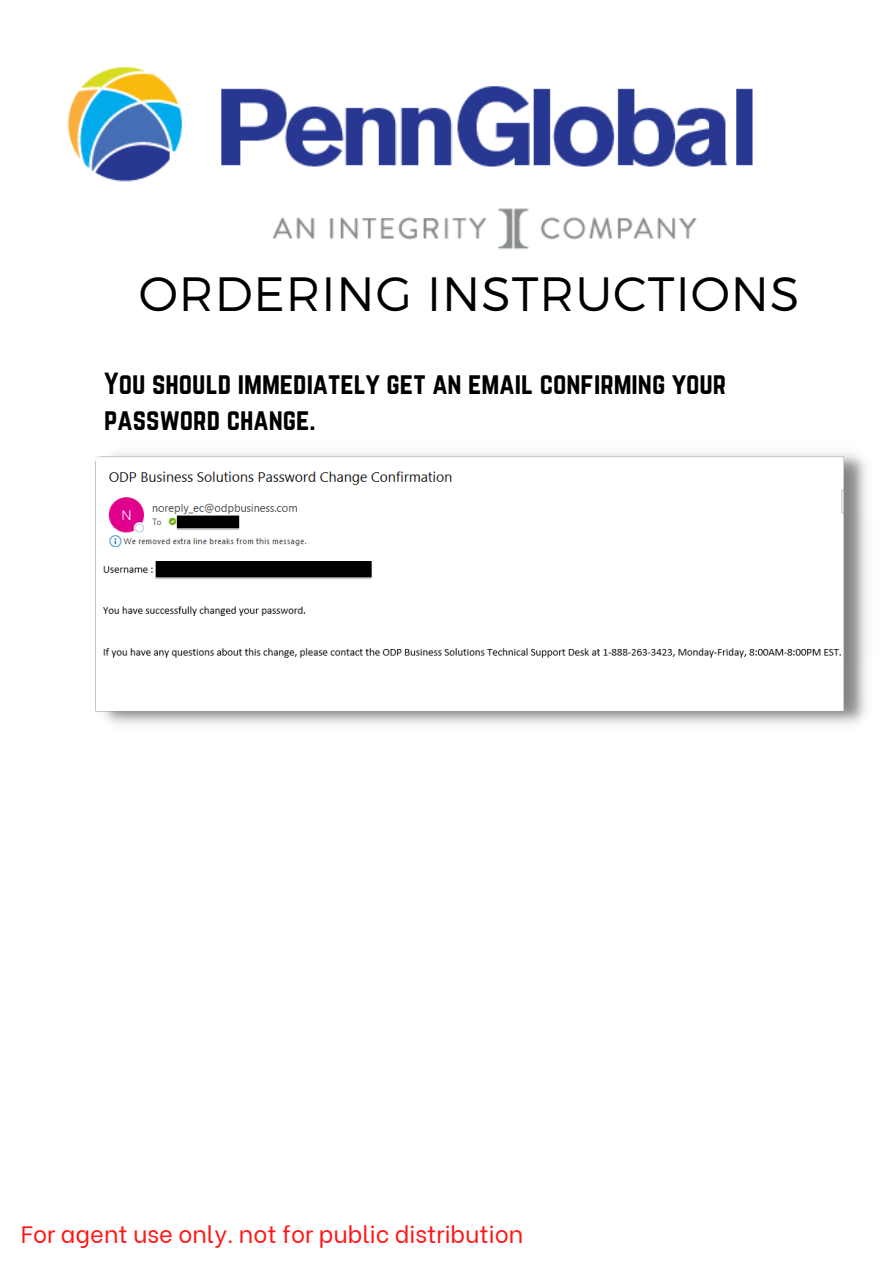
<style>
.page{position:relative;width:894px;height:1264px;background:#fff}
.page>*{position:absolute;margin:0;border:0;box-sizing:border-box;transform-origin:0 0}
.t1{font:300 48.15px "Montserrat";letter-spacing:.02em;color:#000}
.t2{font:26.7px/36.9px "Norwester";color:#000}
.t3{font:23.7px "Be Vietnam";color:#ff1616}
</style>
<div class="page">
<img style="left:67px;top:67px;width:686px;height:183px">
<img style="left:95px;top:453px;width:772px;height:272px">
<h2 class="t1" style="left:139px;top:262px;width:662px">ORDERING INSTRUCTIONS</h2>
<p class="t2" style="left:104px;top:364px;width:623px">You should immediately get an email confirming your password change.</p>
<p class="t3" style="left:21px;top:1214px;width:504px">For agent use only. not for public distribution</p>
</div>
